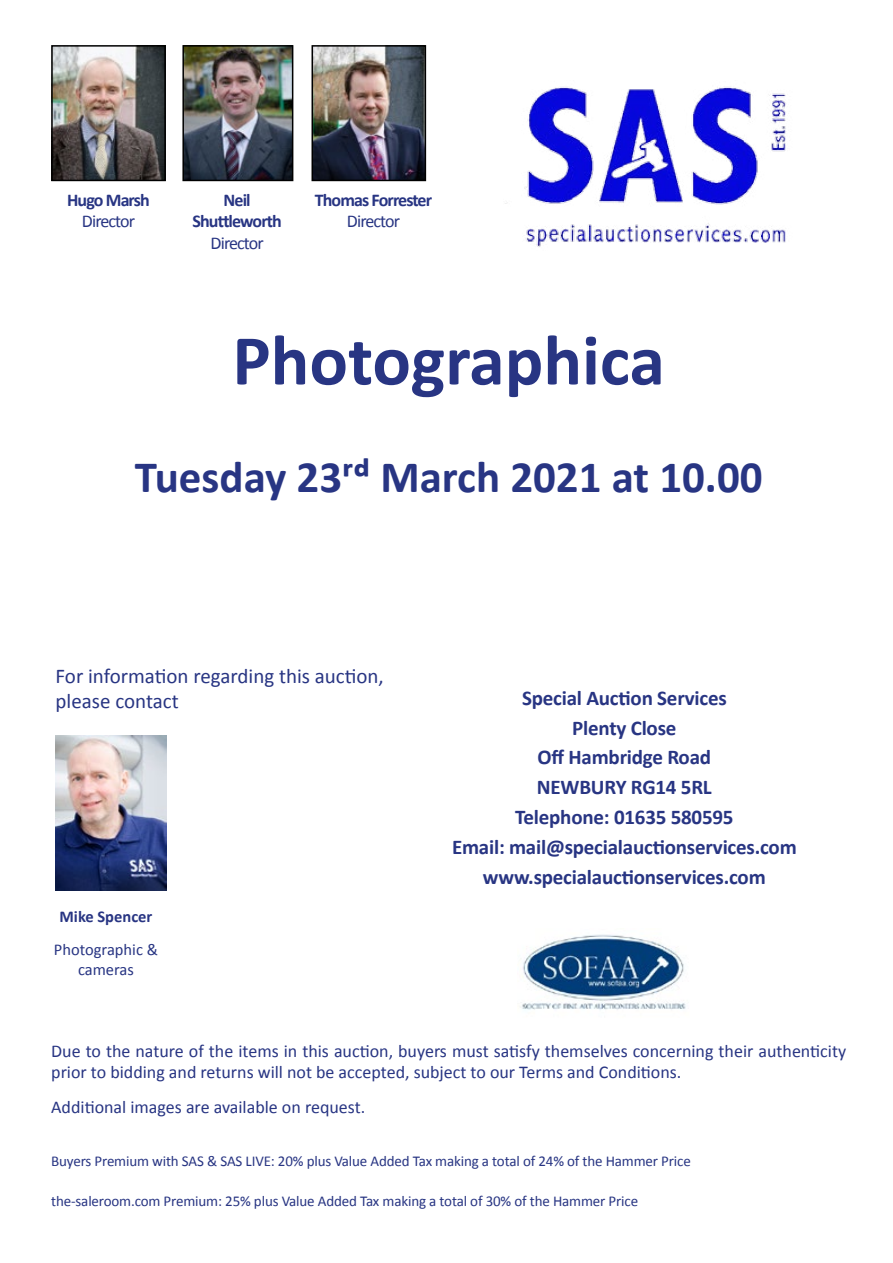
<style>
.page{position:relative;width:893px;height:1263px;background:#fff}
.page>*{position:absolute;margin:0;border:0;box-sizing:border-box;transform-origin:0 0}
.t1{font:700 72px "Calibri";color:#283583}
.t2{font:700 45px "Calibri";color:#283583}
.t3{font:700 21px/29.8px "Calibri";letter-spacing:-.01em;color:#283583;text-align:center}
.t4{font:21px/25.2px "Calibri";color:#283583}
.t5{font:18px/21.6px "Calibri";color:#283583}
.t6{font:700 18px/21.6px "Calibri";letter-spacing:-.05em;color:#283583;text-align:center}
.t7{font:18px "Calibri";letter-spacing:-.05em;color:#283583}
.t8{font:16.5px/19.8px "Calibri";color:#283583;text-align:center}
.t9{font:700 16.5px "Calibri";color:#283583}
.t10{font:15px "Calibri";letter-spacing:-.01em;color:#283583}
</style>
<div class="page">
<img style="left:505px;top:86px;width:281px;height:161px">
<img style="left:54px;top:48px;width:109px;height:130px">
<div style="left:51px;top:45px;width:115px;height:136px;border:2px solid #000"></div>
<img style="left:185px;top:48px;width:105px;height:130px">
<div style="left:182px;top:45px;width:111px;height:136px;border:2px solid #000"></div>
<img style="left:314px;top:48px;width:109px;height:130px">
<div style="left:311px;top:45px;width:115px;height:136px;border:2px solid #000"></div>
<img style="left:522px;top:934px;width:164px;height:76px">
<img style="left:56px;top:735px;width:111px;height:156px">
<p class="t6" style="left:67px;top:188px;width:84px">Hugo Marsh</p>
<p class="t7" style="left:82px;top:210px;width:55px">Director</p>
<p class="t6" style="left:193px;top:188px;width:91px">Neil<br>Shuttleworth</p>
<p class="t7" style="left:211px;top:232px;width:55px">Director</p>
<p class="t6" style="left:315px;top:188px;width:119px">Thomas Forrester</p>
<p class="t7" style="left:347px;top:210px;width:55px">Director</p>
<h1 class="t1" style="left:232px;top:316px;width:434px">Photographica</h1>
<h2 class="t2" style="left:135px;top:449px;width:629px">Tuesday 23rd March 2021 at 10.00</h2>
<p class="t4" style="left:56px;top:662px;width:330px">For information regarding this auction, please contact</p>
<p class="t9" style="left:60px;top:907px;width:94px">Mike Spencer</p>
<p class="t8" style="left:54px;top:939px;width:106px">Photographic &amp; cameras</p>
<p class="t3" style="left:452px;top:682px;width:346px">Special Auction Services<br>Plenty Close<br>Off Hambridge Road<br>NEWBURY RG14 5RL<br>Telephone: 01635 580595<br>Email: mail@specialauctionservices.com www.specialauctionservices.com</p>
<p class="t5" style="left:51px;top:1039px;width:796px">Due to the nature of the items in this auction, buyers must satisfy themselves concerning their authenticity prior to bidding and returns will not be accepted, subject to our Terms and Conditions.</p>
<p class="t5" style="left:51px;top:1095px;width:316px">Additional images are available on request.</p>
<p class="t10" style="left:51px;top:1151px;width:641px">Buyers Premium with SAS &amp; SAS LIVE: 20% plus Value Added Tax making a total of 24% of the Hammer Price</p>
<p class="t10" style="left:51px;top:1191px;width:588px">the-saleroom.com Premium: 25% plus Value Added Tax making a total of 30% of the Hammer Price</p>
</div>
